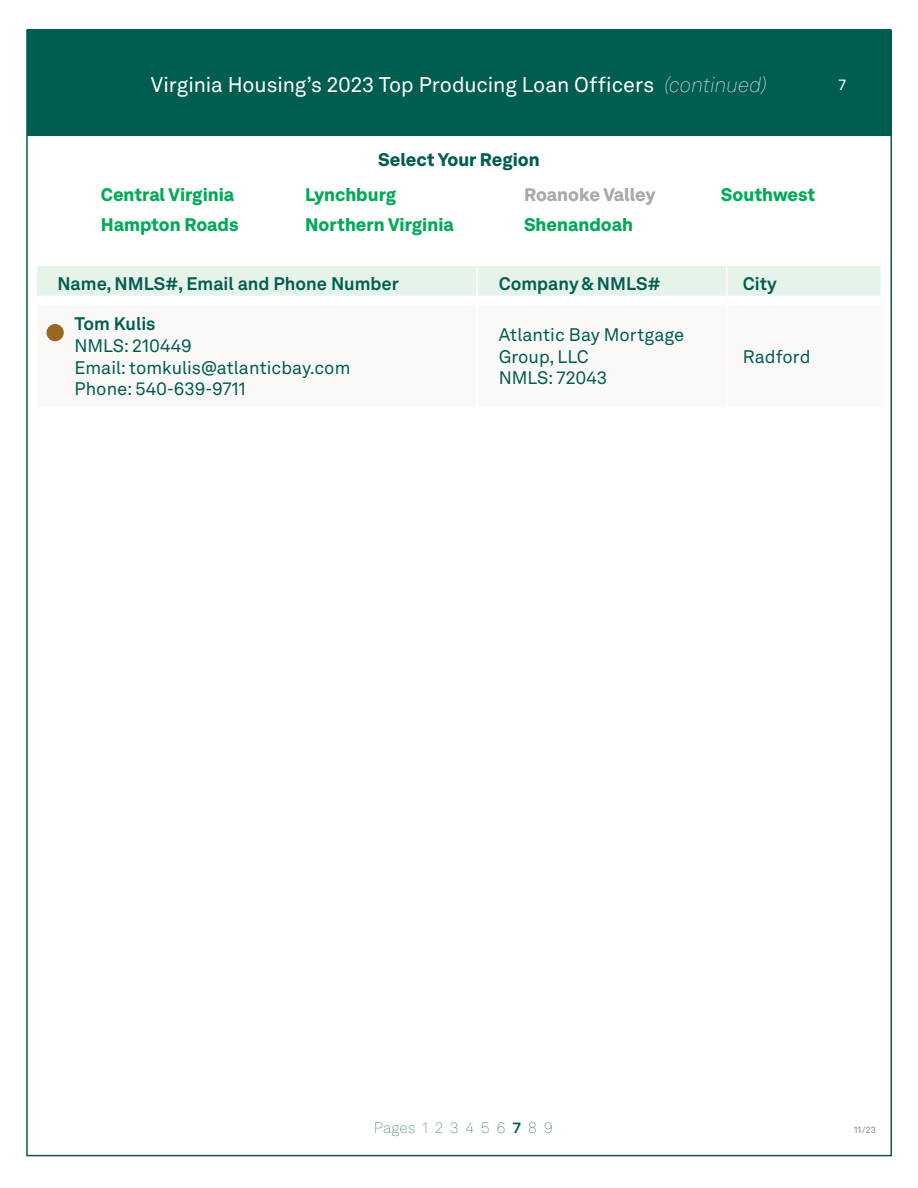
<style>
.page{position:relative;width:918px;height:1188px;background:#fff}
.page>*{position:absolute;margin:0;border:0;box-sizing:border-box;transform-origin:0 0}
.t1{font:21px "Akkurat LL";letter-spacing:-.005em;color:#fff}
.t2{font:18px/21.6px "Akkurat LL";color:#005e51}
.t3{font:900 18px "Akkurat LL";color:#00ab57}
.t4{font:700 18px "Akkurat LL";color:#005e51}
.t5{font:900 18px "Akkurat LL";color:#005e51}
.t6{font:900 18px "Akkurat LL";letter-spacing:-.005em;color:#a7a9ac}
.t7{font:100 15px "Akkurat LL";letter-spacing:.01em;color:#005e51}
.t8{font:15px "Akkurat LL";color:#fff}
.t9{font:9px "Akkurat LL";color:#808285}
.s1{font-weight:100;font-style:italic}
.s2{font-weight:700}
</style>
<div class="page">
<div style="left:27px;top:29px;width:864px;height:107px;background:#005e51"></div>
<div style="left:37px;top:266px;width:844px;height:30px;background:#e6f3e9"></div>
<hr style="left:476px;top:266px;width:2px;height:30px;background:#fff">
<hr style="left:726px;top:266px;width:1px;height:30px;background:#fff">
<div style="left:47px;top:324px;width:17px;height:17px;background:#9a6723;border-radius:50%"></div>
<p class="t1" style="left:151px;top:69px;width:618px">Virginia Housing’s 2023 Top Producing Loan Officers <span class="s1">(continued)</span></p>
<p class="t8" style="left:838px;top:74px;width:9px">7</p>
<p class="t5" style="left:378px;top:146px;width:163px">Select Your Region</p>
<p class="t3" style="left:101px;top:180px;width:135px">Central Virginia</p>
<p class="t3" style="left:305px;top:180px;width:92px">Lynchburg</p>
<p class="t3" style="left:721px;top:180px;width:96px">Southwest</p>
<p class="t3" style="left:101px;top:210px;width:139px">Hampton Roads</p>
<p class="t3" style="left:305px;top:210px;width:150px">Northern Virginia</p>
<p class="t3" style="left:524px;top:210px;width:111px">Shenandoah</p>
<p class="t6" style="left:524px;top:180px;width:133px">Roanoke Valley</p>
<p class="t4" style="left:58px;top:269px;width:343px">Name, NMLS#, Email and Phone Number</p>
<p class="t4" style="left:499px;top:269px;width:163px">Company &amp; NMLS#</p>
<p class="t4" style="left:743px;top:269px;width:35px">City</p>
<p class="t4" style="left:74px;top:310px;width:82px">Tom Kulis</p>
<p class="t2" style="left:74px;top:334px;width:278px">NMLS: 210449<br>Email: tomkulis@atlanticbay.com<br>Phone: 540-639-9711</p>
<p class="t2" style="left:499px;top:323px;width:187px">Atlantic Bay Mortgage<br>Group, LLC<br>NMLS: 72043</p>
<p class="t2" style="left:743px;top:345px;width:69px">Radford</p>
<p class="t7" style="left:374px;top:1118px;width:180px">Pages 1 2 3 4 5 6 <span class="s2">7</span> 8 9</p>
<p class="t9" style="left:854px;top:1123px;width:23px">11/23</p>
</div>
